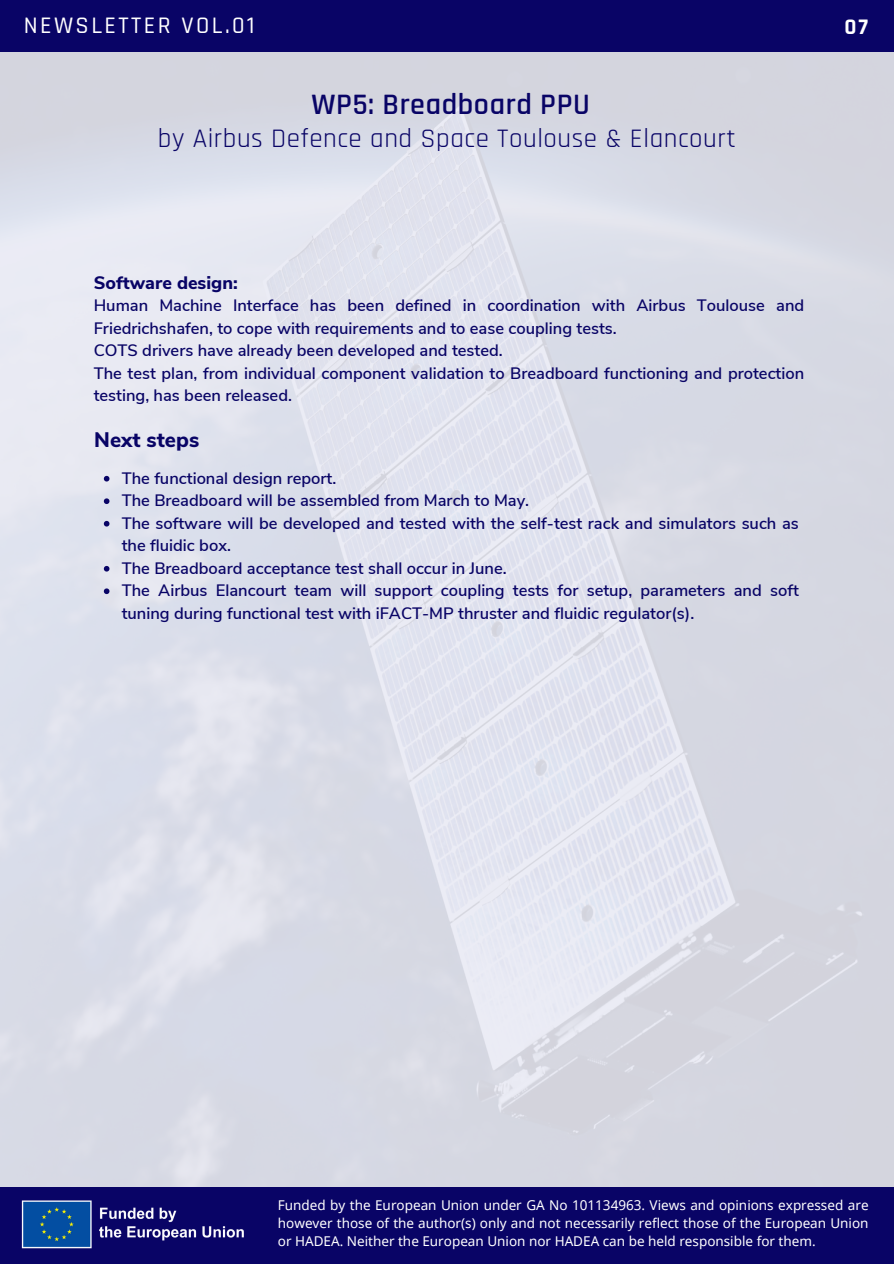
<style>
.page{position:relative;width:894px;height:1264px;background:#fff}
.page>*{position:absolute;margin:0;border:0;box-sizing:border-box;transform-origin:0 0}
.t1{font:600 30px "Rajdhani";letter-spacing:.02em;color:#090466}
.t2{font:27px "Rajdhani";letter-spacing:.02em;color:#090466}
.t3{font:500 24px "Rajdhani";letter-spacing:.1em;color:#fff}
.t4{font:700 22.5px "Rajdhani";color:#fff}
.t5{font:800 21px "Nunito Sans";color:#090466}
.t6{font:800 18px "Nunito Sans";color:#090466}
.t7{font:600 16.5px/22.5px "Nunito Sans";color:#090466}
.t8{font:13.5px/18px "Noto Sans";color:#fff;text-align:justify}
</style>
<div class="page">
<img style="left:0;top:51px;width:893px;height:1135px">
<svg style="left:104px;top:476px;width:5px;height:5px"></svg>
<svg style="left:104px;top:498px;width:5px;height:6px"></svg>
<svg style="left:104px;top:521px;width:5px;height:5px"></svg>
<svg style="left:104px;top:566px;width:5px;height:5px"></svg>
<svg style="left:104px;top:588px;width:5px;height:6px"></svg>
<div style="left:0;top:0;width:893px;height:51px;background:#090466"></div>
<div style="left:0;top:1186px;width:893px;height:77px;background:#090466"></div>
<img style="left:21px;top:1200px;width:223px;height:49px">
<p class="t3" style="left:24px;top:10px;width:232px">NEWSLETTER VOL.01</p>
<h2 class="t1" style="left:311px;top:86px;width:280px">WP5: Breadboard PPU</h2>
<h2 class="t2" style="left:158px;top:122px;width:579px">by Airbus Defence and Space Toulouse &amp; Elancourt</h2>
<p class="t4" style="left:844px;top:13px;width:26px">07</p>
<p class="t6" style="left:94px;top:270px;width:145px">Software design:</p>
<p class="t7" style="left:94px;top:294px;width:711px">Human Machine Interface has been defined in coordination with Airbus Toulouse and Friedrichshafen, to cope with requirements and to ease coupling tests.<br>COTS drivers have already been developed and tested.<br>The test plan, from individual component validation to Breadboard functioning and protection testing, has been released.</p>
<p class="t5" style="left:94px;top:425px;width:106px">Next steps</p>
<h1 class="t7" style="left:122px;top:467px;width:216px">The functional design report.</h1>
<h4 class="t7" style="left:122px;top:489px;width:409px">The Breadboard will be assembled from March to May.</h4>
<h4 class="t7" style="left:122px;top:512px;width:678px">The software will be developed and tested with the self-test rack and simulators such as the fluidic box.</h4>
<h3 class="t7" style="left:122px;top:557px;width:386px">The Breadboard acceptance test shall occur in June.</h3>
<p class="t7" style="left:122px;top:579px;width:678px">The Airbus Elancourt team will support coupling tests for setup, parameters and soft tuning during functional test with iFACT-MP thruster and fluidic regulator(s).</p>
<p class="t8" style="left:278px;top:1195px;width:592px">Funded by the European Union under GA No 101134963. Views and opinions expressed are however those of the author(s) only and not necessarily reflect those of the European Union or HADEA. Neither the European Union nor HADEA can be held responsible for them.</p>
</div>
